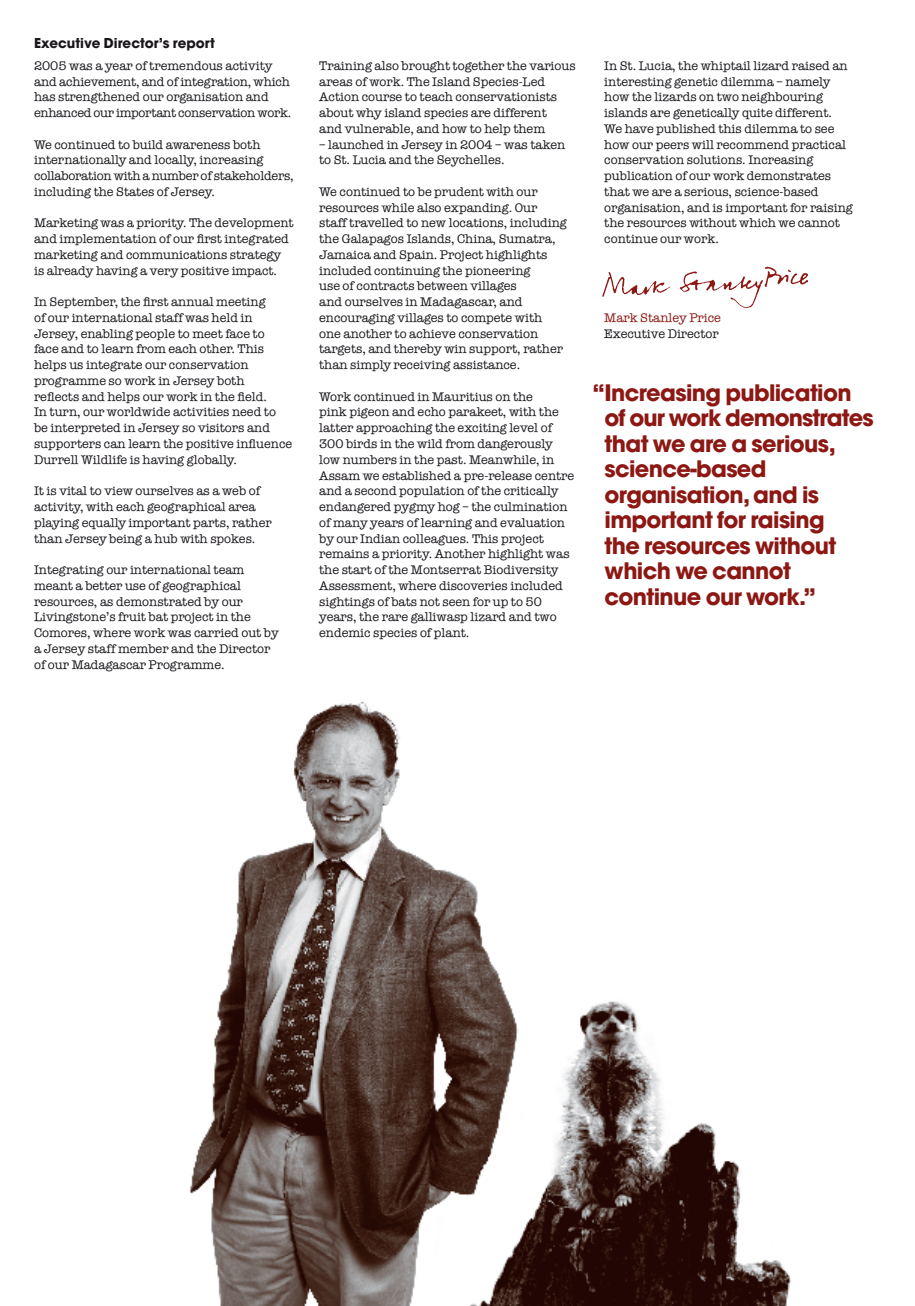
<style>
.page{position:relative;width:915px;height:1306px;background:#fff}
.page>*{position:absolute;margin:0;border:0;box-sizing:border-box;transform-origin:0 0}
.t1{font:700 22.5px/25.5px "Avant Garde";letter-spacing:-.03em;color:#8c1713}
.t2{font:700 13.5px "Avant Garde";color:#1a171c}
.t3{font:12.75px/15.8px "American Typewriter";color:#1a171c}
.t4{font:12.75px "American Typewriter";color:#8c1713}
</style>
<div class="page">
<img style="left:526px;top:1001px;width:265px;height:304px">
<img style="left:190px;top:701px;width:336px;height:604px">
<img style="left:602px;top:266px;width:206px;height:42px">
<p class="t2" style="left:34px;top:34px;width:182px">Executive Director’s report</p>
<p class="t3" style="left:34px;top:58px;width:259px">2005 was a year of tremendous activity and achievement, and of integration, which has strengthened our organisation and enhanced our important conservation work.</p>
<p class="t3" style="left:34px;top:136px;width:261px">We continued to build awareness both internationally and locally, increasing collaboration with a number of stakeholders, including the States of Jersey.</p>
<p class="t3" style="left:34px;top:215px;width:261px">Marketing was a priority. The development and implementation of our first integrated marketing and communications strategy is already having a very positive impact.</p>
<p class="t3" style="left:34px;top:294px;width:260px">In September, the first annual meeting<br>of our international staff was held in Jersey, enabling people to meet face to face and to learn from each other. This helps us integrate our conservation programme so work in Jersey both reflects and helps our work in the field.<br>In turn, our worldwide activities need to be interpreted in Jersey so visitors and supporters can learn the positive influence Durrell Wildlife is having globally.</p>
<p class="t3" style="left:34px;top:483px;width:239px">It is vital to view ourselves as a web of activity, with each geographical area playing equally important parts, rather than Jersey being a hub with spokes.</p>
<p class="t3" style="left:34px;top:562px;width:246px">Integrating our international team meant a better use of geographical resources, as demonstrated by our Livingstone’s fruit bat project in the Comores, where work was carried out by a Jersey staff member and the Director of our Madagascar Programme.</p>
<p class="t3" style="left:319px;top:58px;width:258px">Training also brought together the various areas of work. The Island Species-Led Action course to teach conservationists about why island species are different<br>and vulnerable, and how to help them</p>
<p class="t3" style="left:319px;top:136px;width:247px">– launched in Jersey in 2004 – was taken to St. Lucia and the Seychelles.</p>
<p class="t3" style="left:319px;top:184px;width:249px">We continued to be prudent with our resources while also expanding. Our staff travelled to new locations, including the Galapagos Islands, China, Sumatra, Jamaica and Spain. Project highlights included continuing the pioneering<br>use of contracts between villages<br>and ourselves in Madagascar, and encouraging villages to compete with one another to achieve conservation targets, and thereby win support, rather than simply receiving assistance.</p>
<p class="t3" style="left:319px;top:388px;width:256px">Work continued in Mauritius on the<br>pink pigeon and echo parakeet, with the latter approaching the exciting level of 300 birds in the wild from dangerously low numbers in the past. Meanwhile, in Assam we established a pre-release centre and a second population of the critically endangered pygmy hog – the culmination of many years of learning and evaluation by our Indian colleagues. This project remains a priority. Another highlight was the start of the Montserrat Biodiversity Assessment, where discoveries included sightings of bats not seen for up to 50 years, the rare galliwasp lizard and two endemic species of plant.</p>
<p class="t3" style="left:604px;top:58px;width:250px">In St. Lucia, the whiptail lizard raised an interesting genetic dilemma – namely how the lizards on two neighbouring islands are genetically quite different.<br>We have published this dilemma to see how our peers will recommend practical conservation solutions. Increasing publication of our work demonstrates that we are a serious, science-based organisation, and is important for raising the resources without which we cannot continue our work.</p>
<p class="t4" style="left:604px;top:310px;width:118px">Mark Stanley Price</p>
<p class="t3" style="left:604px;top:325px;width:116px">Executive Director</p>
<h1 class="t1" style="left:604px;top:379px;width:270px;text-indent:-12px">“Increasing publication of our work demonstrates that we are a serious, science-based organisation, and is important for raising<br>the resources without which we cannot continue our work.”</h1>
</div>
